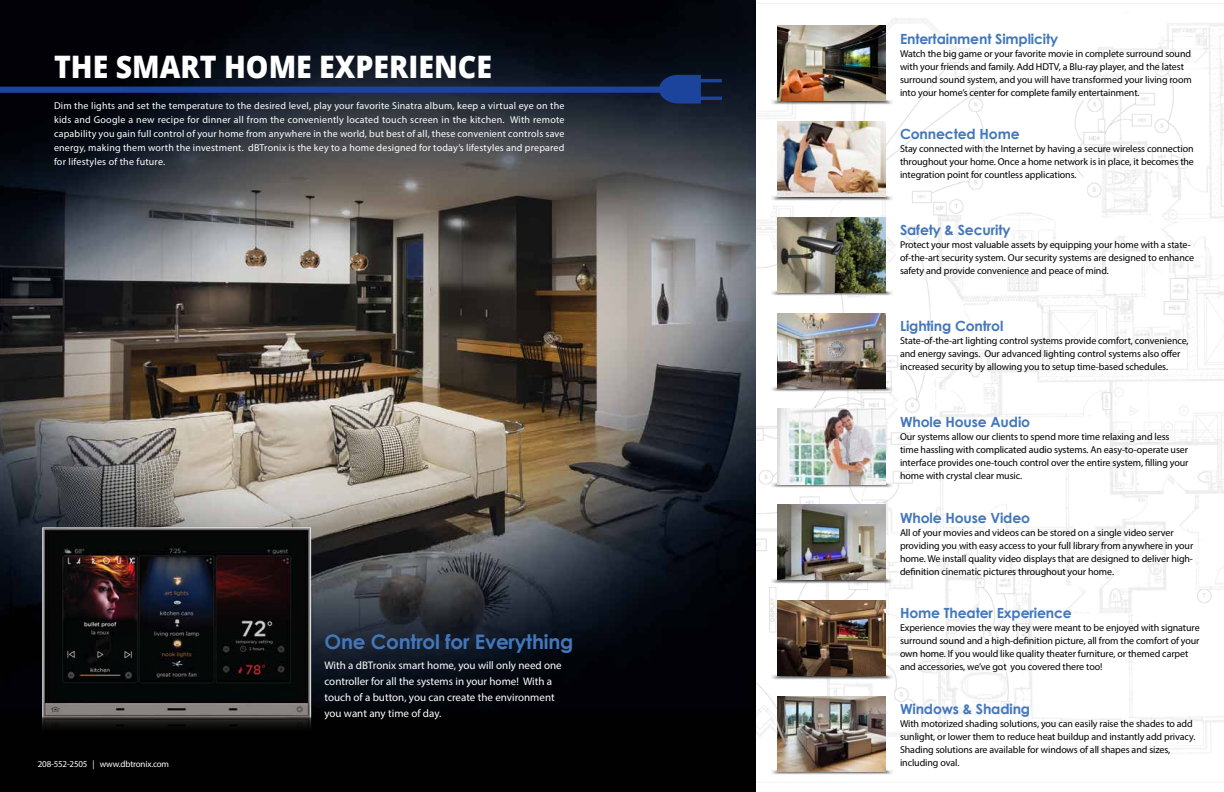
<style>
.page{position:relative;width:1224px;height:792px;background:#fff}
.page>*{position:absolute;margin:0;border:0;box-sizing:border-box;transform-origin:0 0}
.t1{font:800 31px "Open Sans";color:#fff;scale:.92 1}
.t2{font:700 20px "Century Gothic";letter-spacing:-.01em;color:#4377bb}
.t3{font:700 14px "Century Gothic";letter-spacing:-.01em;color:#4377bb}
.t4{font:11px/16px "Myriad Pro";color:#fff}
.t5{font:10px/13px "Myriad Pro";letter-spacing:-.01em;color:#000}
.t6{font:10px/14px "Myriad Pro";letter-spacing:.02em;color:#fff;text-align:justify}
.t7{font:9px "Myriad Pro";letter-spacing:-.02em;color:#fff}
</style>
<div class="page">
<img style="left:0;top:0;width:1224px;height:792px">
<img style="left:769px;top:174px;width:130px;height:34px">
<img style="left:769px;top:78px;width:130px;height:34px">
<img style="left:769px;top:365px;width:130px;height:34px">
<img style="left:769px;top:269px;width:130px;height:34px">
<img style="left:769px;top:557px;width:130px;height:34px">
<svg style="left:0;top:75px;width:722px;height:29px;background:#132241"></svg>
<img style="left:22px;top:505px;width:304px;height:287px">
<img style="left:777px;top:26px;width:109px;height:75px">
<img style="left:777px;top:505px;width:109px;height:75px">
<img style="left:769px;top:461px;width:130px;height:34px">
<img style="left:777px;top:409px;width:109px;height:75px">
<img style="left:777px;top:122px;width:109px;height:75px">
<img style="left:777px;top:217px;width:109px;height:75px">
<img style="left:777px;top:313px;width:109px;height:75px">
<img style="left:769px;top:748px;width:130px;height:34px">
<img style="left:769px;top:653px;width:130px;height:34px">
<img style="left:777px;top:601px;width:109px;height:75px">
<img style="left:777px;top:696px;width:109px;height:75px">
<h1 class="t1" style="left:54px;top:43px;width:478px">THE SMART HOME EXPERIENCE</h1>
<p class="t6" style="left:54px;top:99px;width:512px">Dim the lights and set the temperature to the desired level, play your favorite Sinatra album, keep a virtual eye on the kids and Google a new recipe for dinner all from the conveniently located touch screen in the kitchen. With remote capability you gain full control of your home from anywhere in the world, but best of all, these convenient controls save energy, making them worth the investment. dBTronix is the key to a home designed for today’s lifestyles and prepared for lifestyles of the future.</p>
<p class="t7" style="left:38px;top:758px;width:133px">208-552-2505 | www.dbtronix.com</p>
<h2 class="t2" style="left:324px;top:626px;width:250px">One Control for Everything</h2>
<p class="t4" style="left:324px;top:657px;width:239px">With a dBTronix smart home, you will only need one controller for all the systems in your home! With a touch of a button, you can create the environment you want any time of day.</p>
<h3 class="t3" style="left:900px;top:28px;width:160px">Entertainment Simplicity</h3>
<p class="t5" style="left:900px;top:47px;width:293px">Watch the big game or your favorite movie in complete surround sound with your friends and family. Add HDTV, a Blu-ray player, and the latest surround sound system, and you will have transformed your living room into your home’s center for complete family entertainment.</p>
<h3 class="t3" style="left:900px;top:124px;width:121px">Connected Home</h3>
<p class="t5" style="left:900px;top:142px;width:296px;text-align:justify">Stay connected with the Internet by having a secure wireless connection throughout your home. Once a home network is in place, it becomes the integration point for countless applications.</p>
<h3 class="t3" style="left:900px;top:220px;width:112px">Safety &amp; Security</h3>
<p class="t5" style="left:900px;top:238px;width:296px">Protect your most valuable assets by equipping your home with a state&shy;of-the-art security system. Our security systems are designed to enhance safety and provide convenience and peace of mind.</p>
<h3 class="t3" style="left:900px;top:315px;width:105px">Lighting Control</h3>
<p class="t5" style="left:900px;top:334px;width:290px">State-of-the-art lighting control systems provide comfort, convenience, and energy savings. Our advanced lighting control systems also offer increased security by allowing you to setup time-based schedules.</p>
<h3 class="t3" style="left:900px;top:411px;width:132px">Whole House Audio</h3>
<p class="t5" style="left:900px;top:430px;width:290px">Our systems allow our clients to spend more time relaxing and less time hassling with complicated audio systems. An easy-to-operate user interface provides one-touch control over the entire system, filling your home with crystal clear music.</p>
<h3 class="t3" style="left:900px;top:507px;width:132px">Whole House Video</h3>
<p class="t5" style="left:900px;top:526px;width:295px">All of your movies and videos can be stored on a single video server providing you with easy access to your full library from anywhere in your home. We install quality video displays that are designed to deliver high&shy;definition cinematic pictures throughout your home.</p>
<h3 class="t3" style="left:900px;top:603px;width:173px">Home Theater Experience</h3>
<p class="t5" style="left:900px;top:621px;width:301px">Experience movies the way they were meant to be enjoyed with signature surround sound and a high-definition picture, all from the comfort of your own home. If you would like quality theater furniture, or themed carpet and accessories, we’ve got you covered there too!</p>
<h3 class="t3" style="left:900px;top:699px;width:132px">Windows &amp; Shading</h3>
<p class="t5" style="left:900px;top:717px;width:297px">With motorized shading solutions, you can easily raise the shades to add sunlight, or lower them to reduce heat buildup and instantly add privacy.<br>Shading solutions are available for windows of all shapes and sizes, including oval.</p>
</div>
